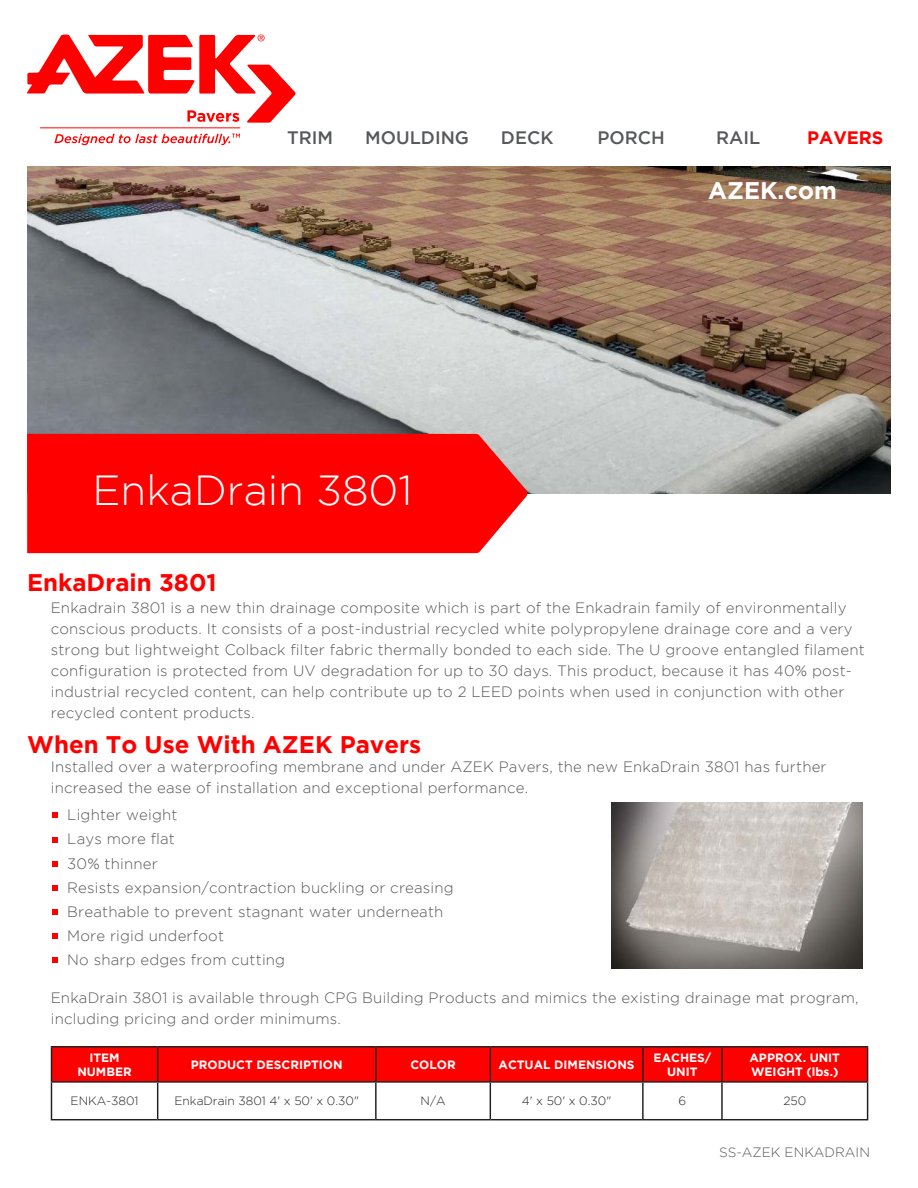
<style>
.page{position:relative;width:918px;height:1188px;background:#fff}
.page>*{position:absolute;margin:0;border:0;box-sizing:border-box;transform-origin:0 0}
.t1{font:300 42px "Gotham";color:#fff}
.t2{font:700 24px "Gotham";color:#f00}
.t3{font:700 24px "Gotham";color:#fff}
.t4{font:500 18px "Gotham";color:#57585a}
.t5{font:700 18px "Gotham";color:#f00}
.t6{font:300 15px/21px "Gotham";letter-spacing:.01em;color:#57585a}
.t7{font:300 13.5px "Gotham";color:#57585a}
.t8{font:700 12px/14.4px "Gotham";color:#fff;text-align:center}
.t9{font:300 12px "Gotham";color:#221f1f}
</style>
<div class="page">
<img style="left:27px;top:167px;width:864px;height:327px">
<div style="left:27px;top:434px;width:501px;height:119px;background:#f00"></div>
<hr style="left:40px;top:127px;width:200px;height:1px;background:#f00">
<svg style="left:54px;top:134px;width:186px;height:11px"></svg>
<svg style="left:27px;top:34px;width:269px;height:89px"></svg>
<svg style="left:53px;top:812px;width:5px;height:5px"></svg>
<svg style="left:53px;top:838px;width:5px;height:5px"></svg>
<svg style="left:53px;top:862px;width:5px;height:5px"></svg>
<svg style="left:53px;top:886px;width:5px;height:5px"></svg>
<svg style="left:53px;top:910px;width:5px;height:5px"></svg>
<svg style="left:53px;top:934px;width:5px;height:5px"></svg>
<svg style="left:53px;top:958px;width:5px;height:5px"></svg>
<div style="left:52px;top:1047px;width:815px;height:34px;background:#f00"></div>
<hr style="left:51px;top:1046px;width:107px;height:1px;background:#221f1f">
<hr style="left:51px;top:1047px;width:1px;height:34px;background:#221f1f">
<hr style="left:158px;top:1046px;width:218px;height:1px;background:#221f1f">
<hr style="left:157px;top:1047px;width:1px;height:34px;background:#221f1f">
<hr style="left:376px;top:1046px;width:114px;height:1px;background:#221f1f">
<hr style="left:375px;top:1047px;width:2px;height:34px;background:#221f1f">
<hr style="left:490px;top:1046px;width:153px;height:1px;background:#221f1f">
<hr style="left:490px;top:1047px;width:1px;height:34px;background:#221f1f">
<hr style="left:643px;top:1046px;width:79px;height:1px;background:#221f1f">
<hr style="left:642px;top:1047px;width:2px;height:34px;background:#221f1f">
<hr style="left:722px;top:1046px;width:146px;height:1px;background:#221f1f">
<hr style="left:721px;top:1047px;width:2px;height:34px;background:#221f1f">
<hr style="left:867px;top:1047px;width:1px;height:34px;background:#221f1f">
<hr style="left:51px;top:1081px;width:107px;height:2px;background:#221f1f">
<hr style="left:51px;top:1083px;width:1px;height:36px;background:#221f1f">
<hr style="left:158px;top:1081px;width:218px;height:2px;background:#221f1f">
<hr style="left:157px;top:1083px;width:1px;height:36px;background:#221f1f">
<hr style="left:376px;top:1081px;width:114px;height:2px;background:#221f1f">
<hr style="left:375px;top:1083px;width:2px;height:36px;background:#221f1f">
<hr style="left:490px;top:1081px;width:153px;height:2px;background:#221f1f">
<hr style="left:490px;top:1083px;width:1px;height:36px;background:#221f1f">
<hr style="left:643px;top:1081px;width:79px;height:2px;background:#221f1f">
<hr style="left:642px;top:1083px;width:2px;height:36px;background:#221f1f">
<hr style="left:722px;top:1081px;width:146px;height:2px;background:#221f1f">
<hr style="left:721px;top:1083px;width:2px;height:36px;background:#221f1f">
<hr style="left:867px;top:1083px;width:1px;height:36px;background:#221f1f">
<hr style="left:51px;top:1119px;width:107px;height:1px;background:#221f1f">
<hr style="left:158px;top:1119px;width:218px;height:1px;background:#221f1f">
<hr style="left:376px;top:1119px;width:114px;height:1px;background:#221f1f">
<hr style="left:490px;top:1119px;width:153px;height:1px;background:#221f1f">
<hr style="left:643px;top:1119px;width:79px;height:1px;background:#221f1f">
<hr style="left:722px;top:1119px;width:146px;height:1px;background:#221f1f">
<img style="left:611px;top:802px;width:252px;height:167px">
<p class="t4" style="left:287px;top:128px;width:48px">TRIM</p>
<p class="t4" style="left:365px;top:128px;width:105px">MOULDING</p>
<p class="t4" style="left:501px;top:128px;width:54px">DECK</p>
<p class="t4" style="left:598px;top:128px;width:69px">PORCH</p>
<p class="t4" style="left:716px;top:128px;width:46px">RAIL</p>
<p class="t5" style="left:807px;top:130px;width:78px">PAVERS</p>
<h2 class="t3" style="left:708px;top:180px;width:130px">AZEK.com</h2>
<h1 class="t1" style="left:93px;top:471px;width:322px">EnkaDrain 3801</h1>
<h2 class="t2" style="left:27px;top:572px;width:191px">EnkaDrain 3801</h2>
<p class="t6" style="left:51px;top:598px;width:816px">Enkadrain 3801 is a new thin drainage composite which is part of the Enkadrain family of environmentally conscious products. It consists of a post-industrial recycled white polypropylene drainage core and a very strong but lightweight Colback filter fabric thermally bonded to each side. The U groove entangled filament configuration is protected from UV degradation for up to 30 days. This product, because it has 40% post&shy;industrial recycled content, can help contribute up to 2 LEED points when used in conjunction with other recycled content products.</p>
<h2 class="t2" style="left:27px;top:734px;width:396px">When To Use With AZEK Pavers</h2>
<p class="t6" style="left:51px;top:756px;width:777px">Installed over a waterproofing membrane and under AZEK Pavers, the new EnkaDrain 3801 has further increased the ease of installation and exceptional performance.</p>
<p class="t6" style="left:67px;top:802px;width:388px;line-height:24.3px">Lighter weight<br>Lays more flat<br>30% thinner<br>Resists expansion/contraction buckling or creasing<br>Breathable to prevent stagnant water underneath<br>More rigid underfoot<br>No sharp edges from cutting</p>
<p class="t6" style="left:51px;top:987px;width:809px">EnkaDrain 3801 is available through CPG Building Products and mimics the existing drainage mat program, including pricing and order minimums.</p>
<p class="t8" style="left:77px;top:1050px;width:56px">ITEM<br>NUMBER</p>
<p class="t8" style="left:191px;top:1058px;width:153px">PRODUCT DESCRIPTION</p>
<p class="t8" style="left:410px;top:1058px;width:47px">COLOR</p>
<p class="t8" style="left:499px;top:1058px;width:138px">ACTUAL DIMENSIONS</p>
<p class="t8" style="left:654px;top:1050px;width:59px">EACHES/<br>UNIT</p>
<p class="t8" style="left:750px;top:1050px;width:92px;text-align:left">APPROX. UNIT<br>WEIGHT (lbs.)</p>
<p class="t9" style="left:71px;top:1094px;width:69px">ENKA-3801</p>
<p class="t9" style="left:175px;top:1094px;width:186px">EnkaDrain 3801 4' x 50' x 0.30"</p>
<p class="t9" style="left:421px;top:1094px;width:26px">N/A</p>
<p class="t9" style="left:522px;top:1094px;width:91px">4' x 50' x 0.30"</p>
<p class="t9" style="left:679px;top:1096px;width:9px">6</p>
<p class="t9" style="left:783px;top:1094px;width:24px">250</p>
<p class="t7" style="left:719px;top:1145px;width:152px">SS-AZEK ENKADRAIN</p>
</div>
